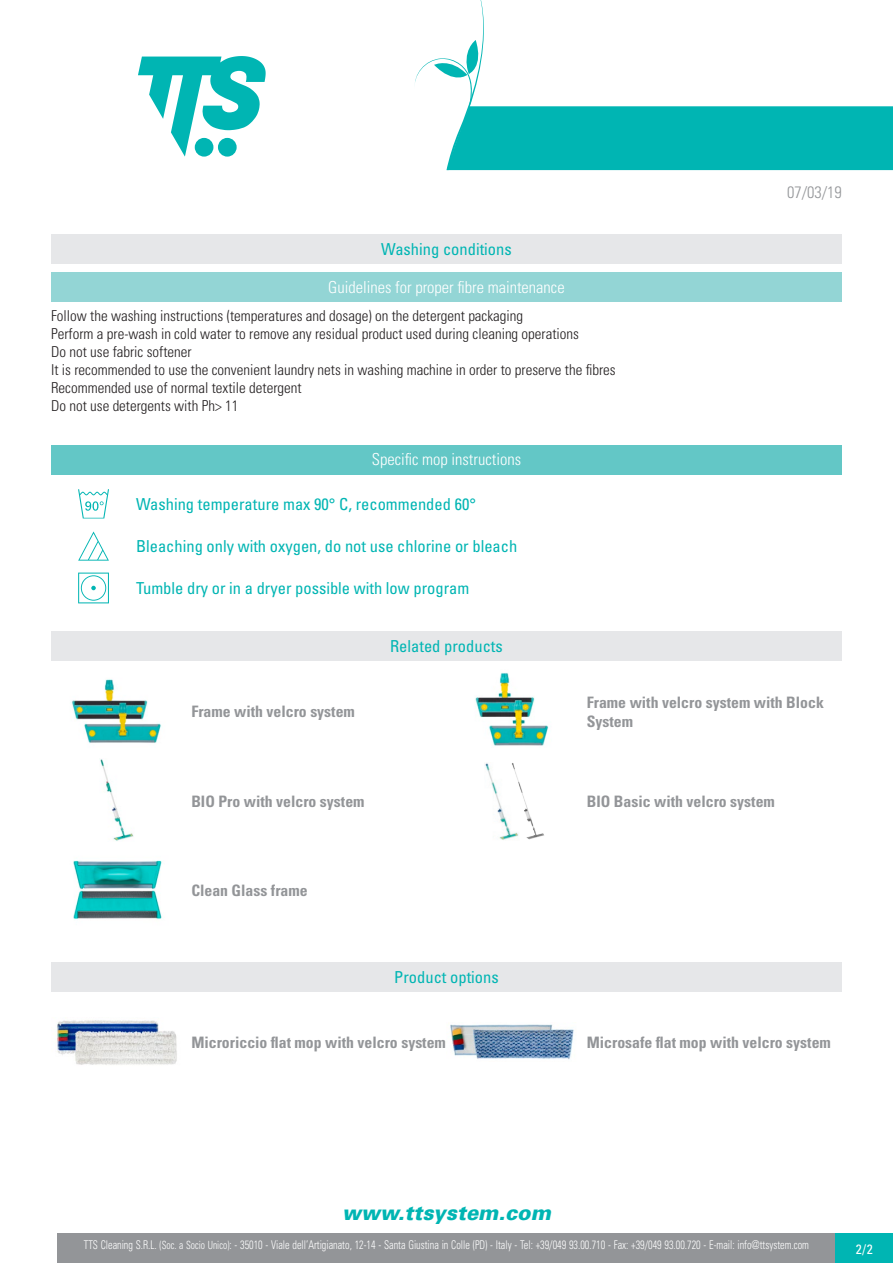
<style>
.page{position:relative;width:893px;height:1263px;background:#fff}
.page>*{position:absolute;margin:0;border:0;box-sizing:border-box;transform-origin:0 0}
.t1{font:italic 900 20.85px "Univers";color:#00b5b3;scale:.96 1}
.t2{font:condensed 16.5px "Univers LT Std";color:#00b5b3}
.t3{font:300 condensed 16.5px "Univers LT Std";color:#fff}
.t4{font:condensed 16.5px "Univers";color:#00b5b3}
.t5{font:300 condensed 16.5px "Univers";color:#939598}
.t6{font:700 condensed 15.75px/18.9px "Univers";color:#939598}
.t7{font:700 condensed 15.75px "Univers LT Std";color:#939598}
.t8{font:300 condensed 15px/18px "Univers LT Std";color:#231f20}
.t9{font:condensed 13.5px "Univers";color:#fff}
.t10{font:300 condensed 12px "Univers";color:#fff;scale:.85 1}
.s1{font-size:11.25px}
</style>
<div class="page">
<svg style="left:138px;top:56px;width:128px;height:101px"></svg>
<div style="left:57px;top:1233px;width:779px;height:30px;background:#939598"></div>
<div style="left:836px;top:1233px;width:57px;height:30px;background:#00b5b3"></div>
<svg style="left:415px;top:0;width:478px;height:170px"></svg>
<div style="left:51px;top:234px;width:791px;height:30px;background:#e6e7e9"></div>
<div style="left:51px;top:272px;width:791px;height:30px;background:#93d5d5"></div>
<div style="left:51px;top:445px;width:791px;height:29px;background:#63c7c6"></div>
<svg style="left:78px;top:489px;width:31px;height:29px"></svg>
<svg style="left:78px;top:531px;width:31px;height:30px"></svg>
<svg style="left:78px;top:573px;width:31px;height:30px"></svg>
<div style="left:51px;top:631px;width:791px;height:29px;background:#e6e7e9"></div>
<img style="left:71px;top:679px;width:91px;height:65px">
<img style="left:475px;top:672px;width:74px;height:74px">
<img style="left:100px;top:759px;width:34px;height:82px">
<img style="left:485px;top:763px;width:26px;height:77px">
<img style="left:511px;top:763px;width:33px;height:77px">
<img style="left:73px;top:860px;width:89px;height:60px">
<div style="left:51px;top:962px;width:791px;height:29px;background:#e6e7e9"></div>
<img style="left:57px;top:1020px;width:120px;height:45px">
<img style="left:450px;top:1024px;width:124px;height:36px">
<p class="t2" style="left:381px;top:238px;width:132px">Washing conditions</p>
<p class="t3" style="left:328px;top:277px;width:238px">Guidelines for proper fibre maintenance</p>
<p class="t8" style="left:51px;top:307px;width:566px">Follow the washing instructions (temperatures and dosage) on the detergent packaging<br>Perform a pre-wash in cold water to remove any residual product used during cleaning operations<br>Do not use fabric softener<br>It is recommended to use the convenient laundry nets in washing machine in order to preserve the fibres Recommended use of normal textile detergent<br>Do not use detergents with Ph&gt; 11</p>
<p class="t3" style="left:372px;top:450px;width:151px">Specific mop instructions</p>
<p class="t2" style="left:136px;top:493px;width:341px">Washing temperature max 90° C, recommended 60°</p>
<p class="t2" style="left:136px;top:536px;width:383px">Bleaching only with oxygen, do not use chlorine or bleach</p>
<p class="t2" style="left:136px;top:578px;width:335px">Tumble dry or in a dryer possible with low program</p>
<p class="t4" style="left:390px;top:636px;width:114px">Related products</p>
<p class="t5" style="left:787px;top:182px;width:56px">07/03/19</p>
<p class="t6" style="left:191px;top:702px;width:165px">Frame with velcro system</p>
<p class="t6" style="left:587px;top:693px;width:239px">Frame with velcro system with Block<br>System</p>
<p class="t6" style="left:191px;top:791px;width:175px">BIO Pro with velcro system</p>
<p class="t6" style="left:587px;top:791px;width:190px">BIO Basic with velcro system</p>
<p class="t6" style="left:191px;top:880px;width:118px">Clean Glass frame</p>
<p class="t4" style="left:394px;top:967px;width:106px">Product options</p>
<p class="t7" style="left:191px;top:1032px;width:256px">Microriccio flat mop with velcro system</p>
<p class="t7" style="left:587px;top:1032px;width:246px">Microsafe flat mop with velcro system</p>
<h1 class="t1" style="left:342px;top:1200px;width:219px">www.ttsystem.com</h1>
<p class="t10" style="left:84px;top:1238px;width:855px">TTS Cleaning S.R.L. <span class="s1">(Soc. a Socio Unico)</span>: - 35010 - Viale dell’Artigianato, 12-14 - Santa Giustina in Colle (PD) - Italy - Tel: +39/049 93.00.710 - Fax: +39/049 93.00.720 - E-mail: info@ttsystem.com</p>
<p class="t9" style="left:856px;top:1240px;width:19px">2/2</p>
</div>
